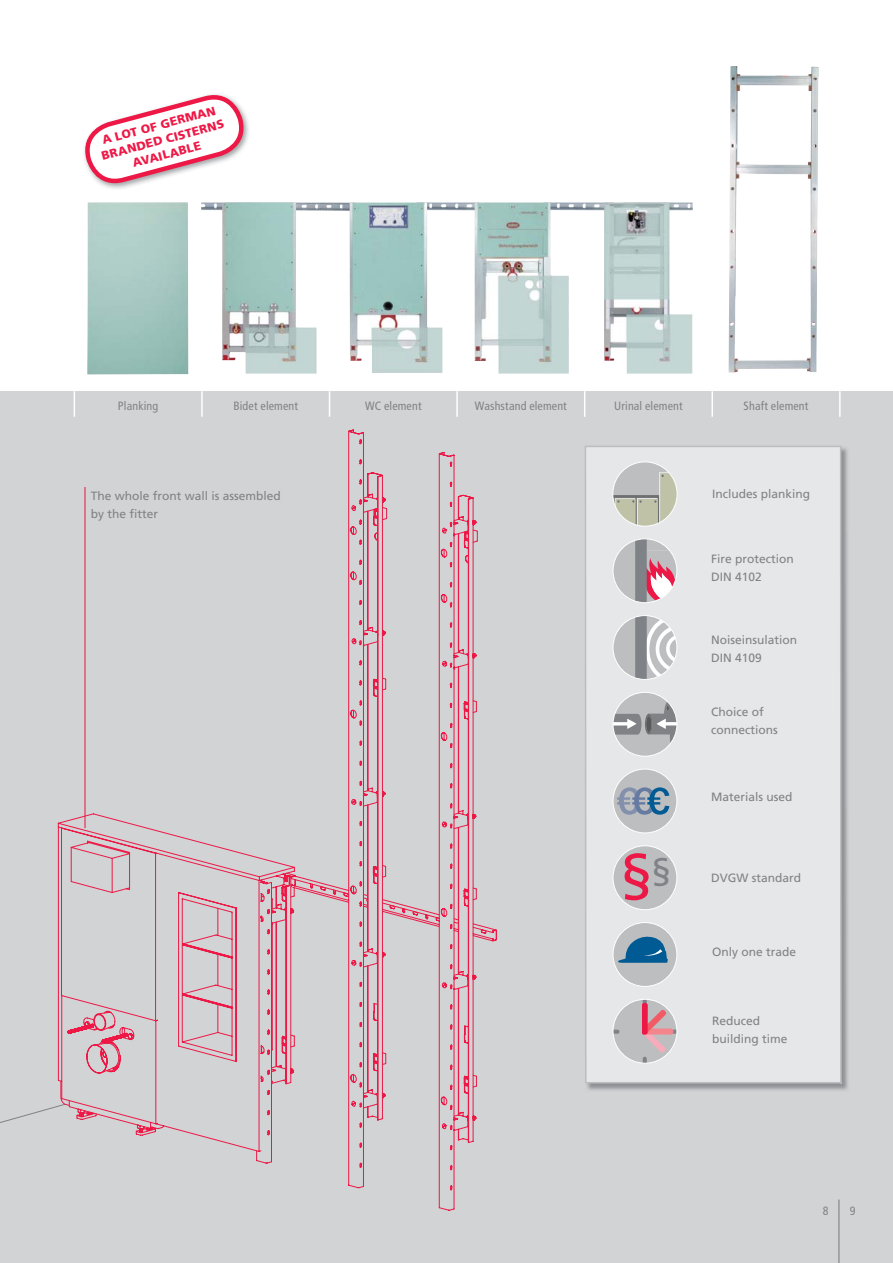
<style>
.page{position:relative;width:893px;height:1263px;background:#fff}
.page>*{position:absolute;margin:0;border:0;box-sizing:border-box;transform-origin:0 0}
.t1{font:56.55px "Frutiger";color:#ed1846;scale:1.06 1}
.t2{font:12px/18px "Frutiger";color:#808285}
.t3{font:condensed 12px "Frutiger";letter-spacing:.01em;color:#808285}
.t4{font:900 12px/15px "Frutiger";color:#ed1846;text-align:center}
</style>
<div class="page">
<div style="left:0;top:391px;width:893px;height:872px;background:#d1d3d4"></div>
<svg style="left:74px;top:391px;width:1px;height:26px"></svg>
<hr style="left:201px;top:391px;width:2px;height:26px;background:#fff">
<svg style="left:329px;top:391px;width:1px;height:26px"></svg>
<hr style="left:456px;top:391px;width:2px;height:26px;background:#fff">
<svg style="left:584px;top:391px;width:1px;height:26px"></svg>
<hr style="left:711px;top:391px;width:2px;height:26px;background:#fff">
<svg style="left:839px;top:391px;width:1px;height:26px"></svg>
<img style="left:587px;top:448px;width:261px;height:642px">
<div style="left:585px;top:446px;width:258px;height:638px;background:#e6e7e8"></div>
<svg style="left:613px;top:462px;width:64px;height:64px;background:#c4c6bd"></svg>
<div style="left:612px;top:461px;width:65px;height:66px;border:1px solid #fff;border-radius:50%"></div>
<svg style="left:613px;top:539px;width:64px;height:64px;background:#c6b2b8"></svg>
<div style="left:612px;top:538px;width:65px;height:65px;border:1px solid #fff;border-radius:50%"></div>
<svg style="left:613px;top:616px;width:64px;height:63px;background:#c3c5c7"></svg>
<div style="left:612px;top:615px;width:65px;height:65px;border:1px solid #fff;border-radius:50%"></div>
<svg style="left:613px;top:692px;width:64px;height:64px;background:#b8babc"></svg>
<div style="left:612px;top:692px;width:65px;height:65px;border:1px solid #fff;border-radius:50%"></div>
<svg style="left:613px;top:769px;width:64px;height:64px;background:#b1bac4"></svg>
<div style="left:612px;top:769px;width:65px;height:64px;border:1px solid #fff;border-radius:50%"></div>
<svg style="left:613px;top:846px;width:64px;height:64px;background:#c6c8ca"></svg>
<div style="left:612px;top:845px;width:65px;height:65px;border:1px solid #fff;border-radius:50%"></div>
<svg style="left:613px;top:923px;width:64px;height:63px;background:#9bb1bf"></svg>
<div style="left:612px;top:922px;width:65px;height:65px;border:1px solid #fff;border-radius:50%"></div>
<svg style="left:613px;top:999px;width:64px;height:64px;background:#cfb9be"></svg>
<hr style="left:638px;top:1003px;width:4px;height:55px;background:#bcbec0">
<div style="left:612px;top:999px;width:65px;height:65px;border:1px solid #fff;border-radius:50%"></div>
<hr style="left:838px;top:1200px;width:1px;height:63px;background:#808285">
<svg style="left:57px;top:429px;width:440px;height:782px"></svg>
<hr style="left:84px;top:487px;width:2px;height:341px;background:#ed1846">
<img style="left:728px;top:66px;width:90px;height:306px">
<svg style="left:84px;top:94px;width:163px;height:95px"></svg>
<img style="left:442px;top:203px;width:33px;height:7px">
<img style="left:201px;top:203px;width:149px;height:8px">
<img style="left:87px;top:202px;width:101px;height:172px">
<img style="left:350px;top:203px;width:92px;height:170px">
<img style="left:222px;top:202px;width:94px;height:172px">
<img style="left:569px;top:203px;width:35px;height:7px">
<img style="left:475px;top:202px;width:94px;height:172px">
<img style="left:604px;top:202px;width:88px;height:172px">
<p class="t4" style="left:96px;top:135px;width:128px;rotate:-15deg">A LOT OF GERMAN<br>BRANDED CISTERNS<br>AVAILABLE</p>
<p class="t3" style="left:118px;top:401px;width:42px">Planking</p>
<p class="t3" style="left:233px;top:401px;width:66px">Bidet element</p>
<p class="t3" style="left:365px;top:401px;width:58px">WC element</p>
<p class="t3" style="left:475px;top:401px;width:93px">Washstand element</p>
<p class="t3" style="left:614px;top:401px;width:70px">Urinal element</p>
<p class="t3" style="left:743px;top:401px;width:66px">Shaft element</p>
<p class="t2" style="left:91px;top:487px;width:192px">The whole front wall is assembled by the fitter</p>
<h1 class="t1" style="left:619px;top:851px;width:50px">§<sup>§</sup></h1>
<p class="t2" style="left:712px;top:485px;width:100px">Includes planking</p>
<p class="t2" style="left:711px;top:550px;width:84px">Fire protection<br>DIN 4102</p>
<p class="t2" style="left:711px;top:631px;width:88px">Noiseinsulation<br>DIN 4109</p>
<p class="t2" style="left:711px;top:703px;width:68px">Choice of connections</p>
<p class="t2" style="left:711px;top:789px;width:83px">Materials used</p>
<p class="t2" style="left:711px;top:870px;width:92px">DVGW standard</p>
<p class="t2" style="left:712px;top:944px;width:86px">Only one trade</p>
<p class="t2" style="left:712px;top:1013px;width:77px">Reduced building time</p>
<p class="t3" style="left:823px;top:1206px;width:7px">8</p>
<p class="t3" style="left:850px;top:1206px;width:7px">9</p>
</div>
